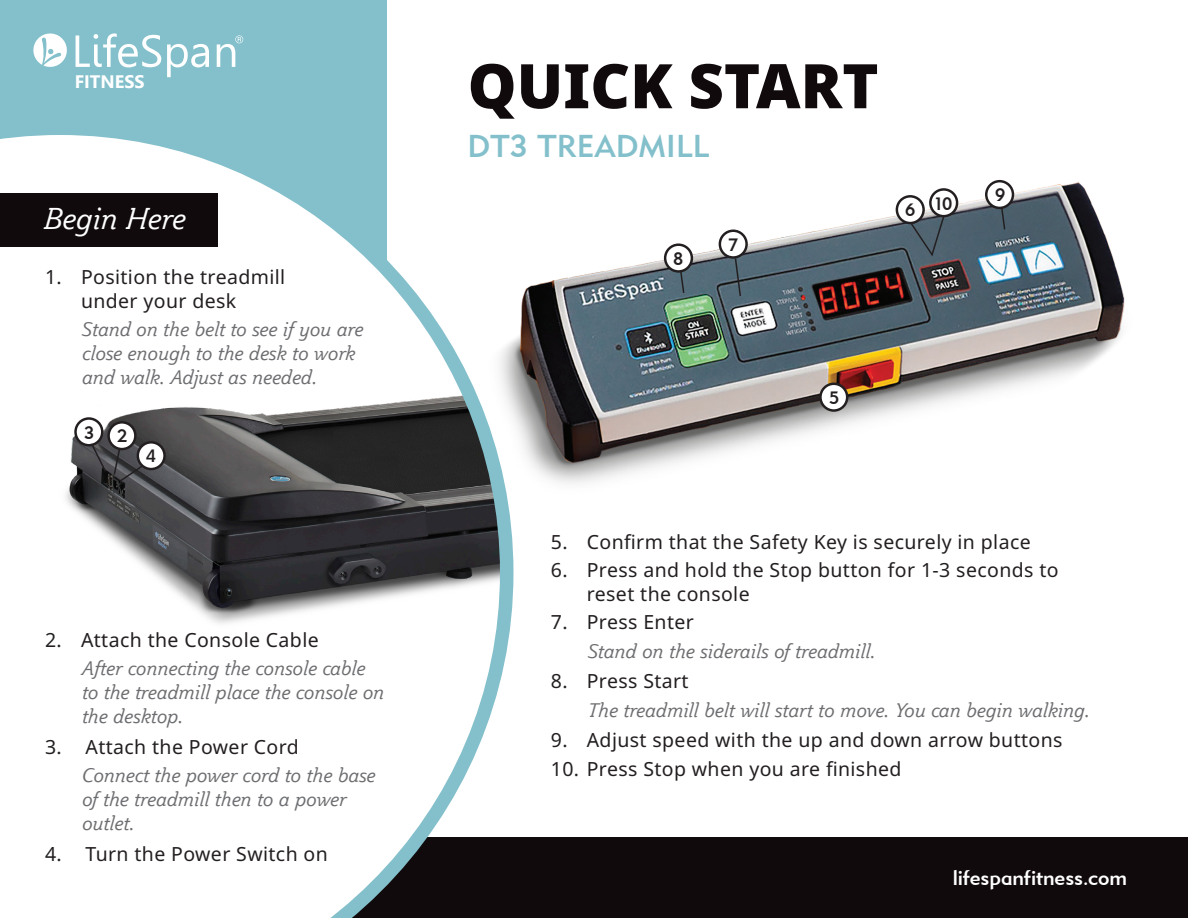
<style>
.page{position:relative;width:1188px;height:918px;background:#fff}
.page>*{position:absolute;margin:0;border:0;box-sizing:border-box;transform-origin:0 0}
.Index_Category{font:900 61.5px "Noto Sans";color:#110a0c}
.Index_Category-2{font:31.5px "Geometric 415 BT Medium A";letter-spacing:.005em;color:#83c0cb}
.QSG_Side_A_Text{font:italic 30px "Plume";color:#fff}
.large_body_white{font:21px "Geometric 415 BT Medium A";letter-spacing:-.005em;color:#fff}
.TEST_NUMBERS_1{font:19.5px/24px "Noto Sans";letter-spacing:.02em;color:#231f20}
.QSG_Side_A_Text-2{font:italic 19.5px/24px "Plume";color:#6c6d70}
.t1{font:700 18px "Gisha";color:#fff}
.Number_Button{font:17.85px "Geometric 415 BT Medium A";color:#231f20}
</style>
<div class="page">
<div style="left:324px;top:837px;width:864px;height:81px;background:#110a0c"></div>
<div style="left:0;top:0;width:387px;height:494px;background:#83c0cb"></div>
<svg style="left:33px;top:33px;width:34px;height:34px"></svg>
<svg style="left:76px;top:33px;width:85px;height:34px"></svg>
<svg style="left:167px;top:44px;width:42px;height:33px"></svg>
<svg style="left:217px;top:35px;width:26px;height:32px"></svg>
<svg style="left:0;top:135px;width:513px;height:783px"></svg>
<div style="left:138px;top:442px;width:27px;height:27px;background:#fff;border-radius:50%"></div>
<div style="left:137px;top:441px;width:29px;height:29px;border:2px solid #231f20;border-radius:50%"></div>
<div style="left:76px;top:419px;width:26px;height:26px;background:#fff;border-radius:50%"></div>
<div style="left:74px;top:417px;width:29px;height:29px;border:2px solid #231f20;border-radius:50%"></div>
<svg style="left:109px;top:422px;width:26px;height:27px"></svg>
<div style="left:107px;top:421px;width:30px;height:29px;border:2px solid #231f20;border-radius:50%"></div>
<svg style="left:113px;top:447px;width:31px;height:36px"></svg>
<svg style="left:90px;top:442px;width:17px;height:31px"></svg>
<img style="left:483px;top:174px;width:642px;height:320px">
<div style="left:820px;top:384px;width:27px;height:27px;background:#fff;border-radius:50%"></div>
<div style="left:819px;top:383px;width:29px;height:29px;border:2px solid #231f20;border-radius:50%"></div>
<div style="left:986px;top:181px;width:27px;height:27px;background:#fff;border-radius:50%"></div>
<div style="left:985px;top:180px;width:29px;height:29px;border:2px solid #231f20;border-radius:50%"></div>
<svg style="left:1000px;top:206px;width:6px;height:25px"></svg>
<div style="left:720px;top:231px;width:27px;height:26px;background:#fff;border-radius:50%"></div>
<div style="left:719px;top:230px;width:29px;height:29px;border:2px solid #231f20;border-radius:50%"></div>
<svg style="left:734px;top:257px;width:8px;height:41px"></svg>
<svg style="left:665px;top:245px;width:27px;height:26px"></svg>
<div style="left:664px;top:243px;width:29px;height:30px;border:2px solid #231f20;border-radius:50%"></div>
<svg style="left:679px;top:270px;width:6px;height:25px"></svg>
<div style="left:897px;top:196px;width:27px;height:27px;background:#fff;border-radius:50%"></div>
<div style="left:896px;top:195px;width:29px;height:29px;border:2px solid #231f20;border-radius:50%"></div>
<div style="left:930px;top:189px;width:27px;height:27px;background:#fff;border-radius:50%"></div>
<div style="left:929px;top:188px;width:29px;height:29px;border:2px solid #231f20;border-radius:50%"></div>
<svg style="left:909px;top:215px;width:37px;height:43px"></svg>
<div style="left:0;top:193px;width:217px;height:54px;background:#110a0c"></div>
<p class="t1" style="left:75px;top:72px;width:71px">FITNESS</p>
<p class="Index_Category" style="left:468px;top:39px;width:412px">QUICK START</p>
<p class="Index_Category-2" style="left:468px;top:127px;width:243px">DT3 TREADMILL</p>
<p class="QSG_Side_A_Text" style="left:43px;top:199px;width:143px">Begin Here</p>
<p class="TEST_NUMBERS_1" style="left:81px;top:265px;width:206px;text-indent:-36px">1. Position the treadmill under your desk</p>
<p class="QSG_Side_A_Text-2" style="left:81px;top:317px;width:283px">Stand on the belt to see if you are close enough to the desk to work and walk. Adjust as needed.</p>
<p class="Number_Button" style="left:84px;top:421px;width:12px">3</p>
<p class="Number_Button" style="left:117px;top:425px;width:12px">2</p>
<p class="Number_Button" style="left:146px;top:445px;width:12px">4</p>
<p class="Number_Button" style="left:673px;top:247px;width:12px">8</p>
<p class="Number_Button" style="left:728px;top:234px;width:12px">7</p>
<p class="Number_Button" style="left:829px;top:387px;width:12px">5</p>
<p class="Number_Button" style="left:905px;top:199px;width:12px">6</p>
<p class="Number_Button" style="left:934px;top:192px;width:20px">10</p>
<p class="Number_Button" style="left:995px;top:184px;width:12px">9</p>
<p class="TEST_NUMBERS_1" style="left:45px;top:628px;width:275px">2. Attach the Console Cable</p>
<p class="QSG_Side_A_Text-2" style="left:81px;top:656px;width:304px">After connecting the console cable to the treadmill place the console on the desktop.</p>
<p class="TEST_NUMBERS_1" style="left:45px;top:735px;width:255px">3. Attach the Power Cord</p>
<p class="QSG_Side_A_Text-2" style="left:81px;top:763px;width:295px">Connect the power cord to the base of the treadmill then to a power outlet.</p>
<p class="TEST_NUMBERS_1" style="left:45px;top:842px;width:284px">4. Turn the Power Switch on</p>
<p class="TEST_NUMBERS_1" style="left:551px;top:530px;width:481px">5. Confirm that the Safety Key is securely in place</p>
<p class="TEST_NUMBERS_1" style="left:587px;top:559px;width:473px;text-indent:-36px">6. Press and hold the Stop button for 1-3 seconds to reset the console</p>
<p class="TEST_NUMBERS_1" style="left:551px;top:611px;width:145px">7. Press Enter</p>
<p class="QSG_Side_A_Text-2" style="left:587px;top:638px;width:289px">Stand on the siderails of treadmill.</p>
<p class="TEST_NUMBERS_1" style="left:551px;top:670px;width:139px">8. Press Start</p>
<p class="QSG_Side_A_Text-2" style="left:587px;top:697px;width:504px">The treadmill belt will start to move. You can begin walking.</p>
<p class="TEST_NUMBERS_1" style="left:551px;top:729px;width:513px">9. Adjust speed with the up and down arrow buttons</p>
<p class="TEST_NUMBERS_1" style="left:551px;top:757px;width:352px">10. Press Stop when you are finished</p>
<p class="large_body_white" style="left:953px;top:865px;width:176px">lifespanfitness.com</p>
</div>
